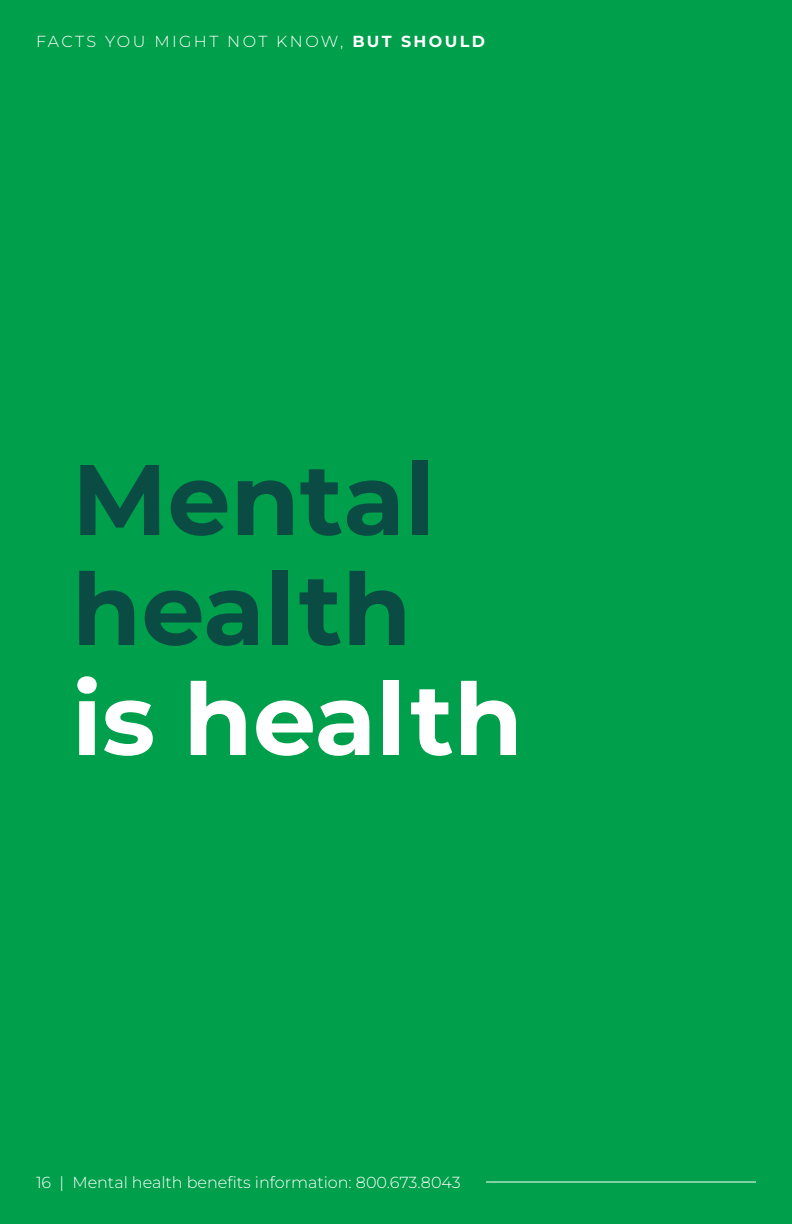
<style>
.page{position:relative;width:792px;height:1224px;background:#009f4b}
.page>*{position:absolute;margin:0;border:0;box-sizing:border-box;transform-origin:0 0}
.Lead-In___Roboto_Light___17pt___356{font:700 100px/110px "Montserrat";color:#0a4b44}
.Lead-In___Roboto_Light___17pt___356-2{font:700 100px "Montserrat";color:#fff}
.Lead-In___Roboto_Light___17pt___356-3{font:300 16px "Montserrat";color:#fff}
.Lead-In___Roboto_Light___17pt___356-4{font:300 16px "Montserrat";letter-spacing:.15em;color:#fff}
.s1{font-weight:700}
</style>
<div class="page">
<hr style="left:486px;top:1182px;width:270px;height:1px;background:#fff">
<p class="Lead-In___Roboto_Light___17pt___356-4" style="left:36px;top:31px;width:451px">FACTS YOU MIGHT NOT KNOW, <span class="s1">BUT SHOULD</span></p>
<p class="Lead-In___Roboto_Light___17pt___356" style="left:72px;top:442px;width:365px">Mental health</p>
<p class="Lead-In___Roboto_Light___17pt___356-2" style="left:72px;top:653px;width:452px">is health</p>
<p class="Lead-In___Roboto_Light___17pt___356-3" style="left:36px;top:1172px;width:426px">16 | Mental health benefits information: 800.673.8043</p>
</div>
